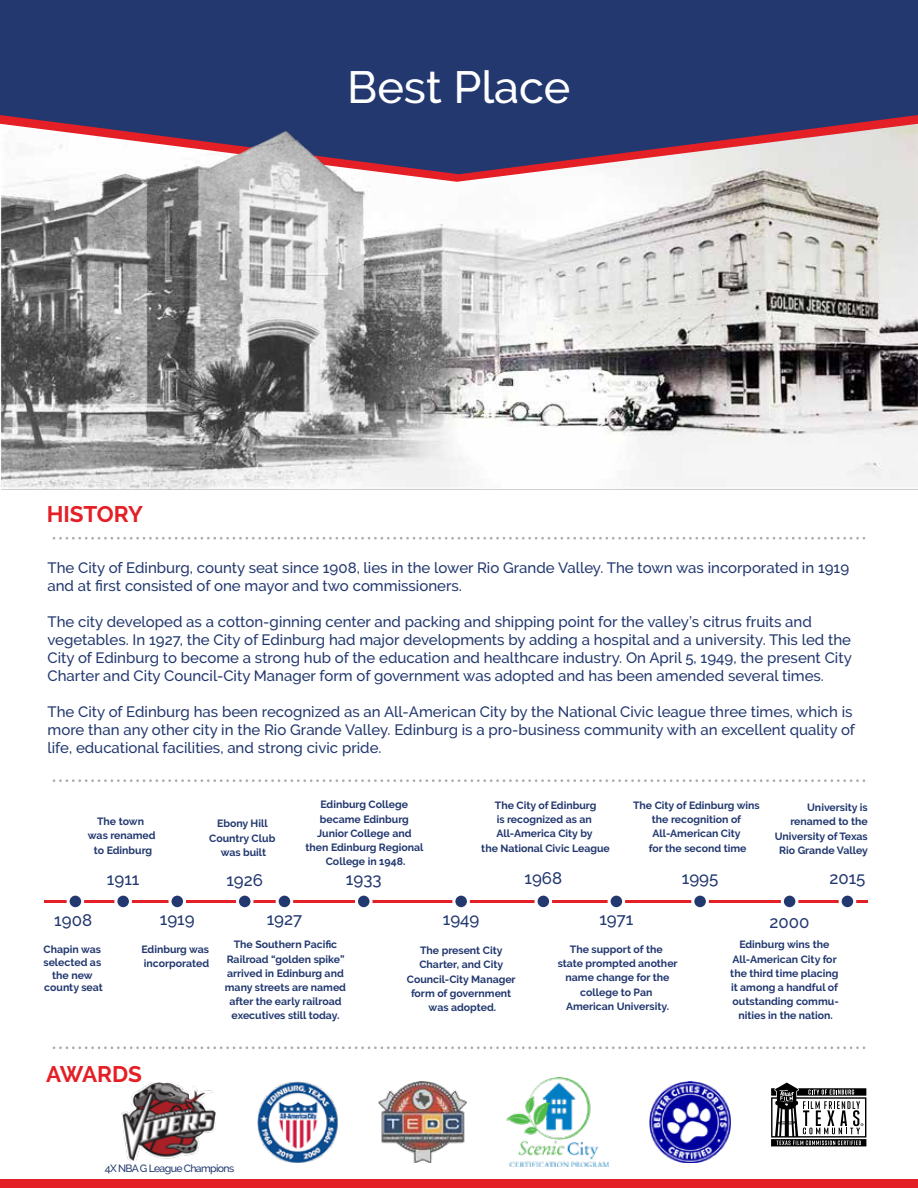
<style>
.page{position:relative;width:918px;height:1188px;background:#fff}
.page>*{position:absolute;margin:0;border:0;box-sizing:border-box;transform-origin:0 0}
.t1{font:500 45px "Raleway";color:#fff}
.t2{font:700 22.5px "Raleway";color:#e41f25}
.t3{font:500 16.8px "Raleway";color:#22386f}
.t4{font:500 15px/18px "Raleway";color:#22386f}
.t5{font:700 10.5px/14.2px "Raleway";color:#22386f;text-align:center}
.t6{font:500 10.5px "Raleway";letter-spacing:-.06em;color:#22386f}
</style>
<div class="page">
<svg style="left:771px;top:1083px;width:95px;height:63px"></svg>
<div style="left:0;top:1180px;width:918px;height:8px;background:#e41f25"></div>
<img style="left:122px;top:1082px;width:94px;height:79px">
<img style="left:257px;top:1082px;width:81px;height:80px">
<img style="left:378px;top:1081px;width:88px;height:82px">
<img style="left:649px;top:1082px;width:82px;height:81px">
<img style="left:507px;top:1077px;width:102px;height:90px">
<hr style="left:44px;top:900px;width:824px;height:2px;background:#e41f25">
<img style="left:0;top:182px;width:918px;height:308px">
<svg style="left:33px;top:174px;width:885px;height:8px"></svg>
<svg style="left:0;top:0;width:918px;height:174px;background:#3c4979"></svg>
<img style="left:83px;top:109px;width:360px;height:188px">
<div style="left:68px;top:894px;width:15px;height:15px;background:#22386f;border-radius:50%"></div>
<div style="left:67px;top:893px;width:17px;height:17px;border:3px solid #fff;border-radius:50%"></div>
<div style="left:116px;top:894px;width:14px;height:15px;background:#22386f;border-radius:50%"></div>
<div style="left:114px;top:893px;width:18px;height:17px;border:3px solid #fff;border-radius:50%"></div>
<div style="left:170px;top:894px;width:15px;height:15px;background:#22386f;border-radius:50%"></div>
<div style="left:168px;top:893px;width:18px;height:17px;border:3px solid #fff;border-radius:50%"></div>
<div style="left:237px;top:894px;width:15px;height:15px;background:#22386f;border-radius:50%"></div>
<div style="left:236px;top:893px;width:18px;height:17px;border:3px solid #fff;border-radius:50%"></div>
<div style="left:277px;top:894px;width:15px;height:15px;background:#22386f;border-radius:50%"></div>
<div style="left:276px;top:893px;width:17px;height:17px;border:3px solid #fff;border-radius:50%"></div>
<div style="left:356px;top:894px;width:15px;height:15px;background:#22386f;border-radius:50%"></div>
<div style="left:355px;top:893px;width:18px;height:17px;border:3px solid #fff;border-radius:50%"></div>
<div style="left:454px;top:894px;width:14px;height:15px;background:#22386f;border-radius:50%"></div>
<div style="left:452px;top:893px;width:18px;height:17px;border:3px solid #fff;border-radius:50%"></div>
<div style="left:536px;top:894px;width:15px;height:15px;background:#22386f;border-radius:50%"></div>
<div style="left:535px;top:893px;width:17px;height:17px;border:3px solid #fff;border-radius:50%"></div>
<div style="left:609px;top:894px;width:15px;height:15px;background:#22386f;border-radius:50%"></div>
<div style="left:608px;top:893px;width:17px;height:17px;border:3px solid #fff;border-radius:50%"></div>
<div style="left:693px;top:894px;width:14px;height:15px;background:#22386f;border-radius:50%"></div>
<div style="left:691px;top:893px;width:18px;height:17px;border:3px solid #fff;border-radius:50%"></div>
<div style="left:782px;top:894px;width:15px;height:15px;background:#22386f;border-radius:50%"></div>
<div style="left:781px;top:893px;width:17px;height:17px;border:3px solid #fff;border-radius:50%"></div>
<div style="left:840px;top:894px;width:15px;height:15px;background:#22386f;border-radius:50%"></div>
<div style="left:839px;top:893px;width:17px;height:17px;border:3px solid #fff;border-radius:50%"></div>
<svg style="left:53px;top:537px;width:812px;height:3px"></svg>
<svg style="left:53px;top:779px;width:812px;height:3px"></svg>
<svg style="left:53px;top:1046px;width:812px;height:3px"></svg>
<h2 class="t2" style="left:47px;top:502px;width:98px">HISTORY</h2>
<h1 class="t1" style="left:347px;top:61px;width:225px">Best Place</h1>
<h3 class="t4" style="left:48px;top:558px;width:803px">The City of Edinburg, county seat since 1908, lies in the lower Rio Grande Valley. The town was incorporated in 1919 and at first consisted of one mayor and two commissioners.</h3>
<p class="t4" style="left:48px;top:612px;width:806px">The city developed as a cotton-ginning center and packing and shipping point for the valley’s citrus fruits and vegetables. In 1927, the City of Edinburg had major developments by adding a hospital and a university. This led the City of Edinburg to become a strong hub of the education and healthcare industry. On April 5, 1949, the present City Charter and City Council-City Manager form of government was adopted and has been amended several times.</p>
<p class="t4" style="left:48px;top:702px;width:809px">The City of Edinburg has been recognized as an All-American City by the National Civic league three times, which is more than any other city in the Rio Grande Valley. Edinburg is a pro-business community with an excellent quality of life, educational facilities, and strong civic pride.</p>
<p class="t5" style="left:88px;top:814px;width:69px">The town was renamed to Edinburg</p>
<p class="t5" style="left:209px;top:817px;width:68px">Ebony Hill<br>Country Club was built</p>
<p class="t5" style="left:305px;top:798px;width:119px">Edinburg College became Edinburg<br>Junior College and then Edinburg Regional<br>College in 1948.</p>
<p class="t5" style="left:481px;top:798px;width:130px">The City of Edinburg<br>is recognized as an<br>All-America City by<br>the National Civic League</p>
<p class="t5" style="left:633px;top:798px;width:128px">The City of Edinburg wins the recognition of<br>All-American City<br>for the second time</p>
<p class="t5" style="left:775px;top:800px;width:95px;text-align:right">University is renamed to the<br>University of Texas<br>Rio Grande Valley</p>
<h3 class="t3" style="left:107px;top:869px;width:34px">1911</h3>
<h3 class="t3" style="left:226px;top:870px;width:38px">1926</h3>
<h3 class="t3" style="left:54px;top:911px;width:39px">1908</h3>
<h3 class="t3" style="left:160px;top:910px;width:36px">1919</h3>
<h3 class="t3" style="left:267px;top:910px;width:37px">1927</h3>
<h3 class="t3" style="left:346px;top:870px;width:37px">1933</h3>
<h3 class="t3" style="left:524px;top:869px;width:39px">1968</h3>
<h3 class="t3" style="left:682px;top:868px;width:38px">1995</h3>
<h3 class="t3" style="left:829px;top:868px;width:38px">2015</h3>
<h3 class="t3" style="left:443px;top:910px;width:38px">1949</h3>
<h3 class="t3" style="left:599px;top:910px;width:36px">1971</h3>
<h3 class="t3" style="left:770px;top:912px;width:41px">2000</h3>
<p class="t5" style="left:43px;top:943px;width:61px;line-height:12.8px">Chapin was selected as the new county seat</p>
<p class="t5" style="left:142px;top:942px;width:69px;text-align:left">Edinburg was incorporated</p>
<p class="t5" style="left:225px;top:938px;width:123px">The Southern Pacific<br>Railroad “golden spike” arrived in Edinburg and many streets are named after the early railroad executives still today.</p>
<p class="t5" style="left:407px;top:943px;width:110px">The present City<br>Charter, and City<br>Council-City Manager form of government was adopted.</p>
<p class="t5" style="left:558px;top:942px;width:121px">The support of the state prompted another name change for the college to Pan<br>American University.</p>
<p class="t5" style="left:730px;top:938px;width:110px">Edinburg wins the<br>All-American City for the third time placing it among a handful of outstanding commu&shy;nities in the nation.</p>
<h2 class="t2" style="left:46px;top:1061px;width:98px">AWARDS</h2>
<p class="t6" style="left:105px;top:1162px;width:131px">4X NBA G League Champions</p>
</div>
